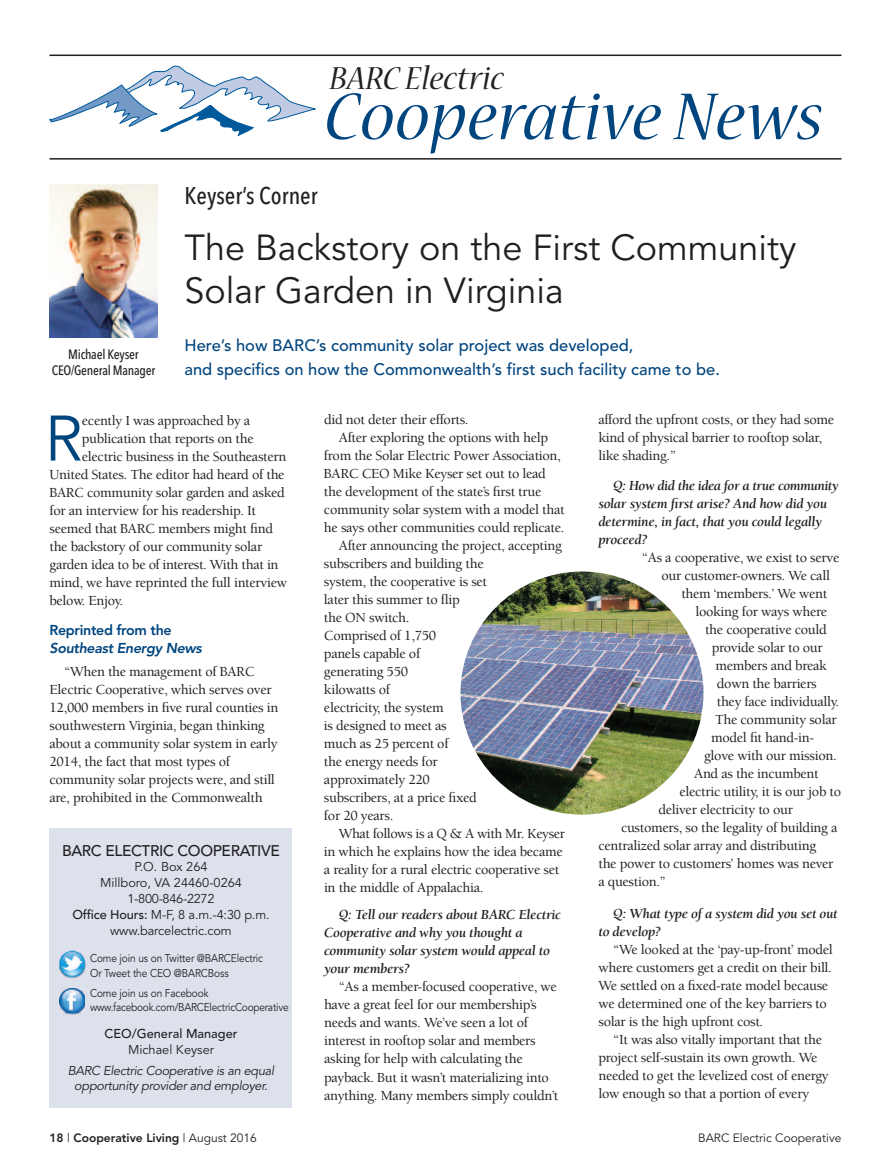
<style>
.page{position:relative;width:891px;height:1175px;background:#fff}
.page>*{position:absolute;margin:0;border:0;box-sizing:border-box;transform-origin:0 0}
.t1{font:italic 75px "Nueva Std";letter-spacing:.01em;color:#01457f}
.t2{font:63.6px "Avenir";color:#01457f}
.t3{font:36px/43.5px "Avenir";color:#231f20}
.t4{font:italic 36px "Nueva Std";color:#231f20}
.t5{font:500 24px "Avenir Next Condensed";color:#231f20}
.t6{font:500 16.5px/24px "Avenir";color:#01457f}
.t7{font:500 15.3px "Avenir";letter-spacing:-.02em;color:#231f20}
.t8{font:500 14.25px/18px "Berkeley";letter-spacing:-.02em;color:#231f20}
.t9{font:italic 700 14.25px/18px "Berkeley";letter-spacing:-.02em;color:#231f20}
.t10{font:italic 800 14.25px "Avenir";letter-spacing:-.025em;color:#01457f}
.t11{font:800 14.25px "Avenir";letter-spacing:-.025em;color:#01457f}
.t12{font:500 13.5px/16.5px "Avenir Next Condensed";letter-spacing:-.02em;color:#231f20;text-align:center}
.t13{font:12.75px/15.8px "Avenir";color:#231f20;text-align:center}
.t14{font:italic 12.75px/15px "Avenir";letter-spacing:-.02em;color:#231f20;text-align:center}
.t15{font:500 12.75px "Avenir";color:#231f20}
.t16{font:800 12px "Avenir";color:#231f20}
.t17{font:12px "Avenir";color:#231f20}
.t18{font:11.25px/14.2px "Avenir";letter-spacing:-.01em;color:#231f20;scale:.9 1}
.s1{font-weight:500}
.s2{font-weight:400}
</style>
<div class="page">
<svg style="left:50px;top:66px;width:265px;height:70px"></svg>
<hr style="left:50px;top:55px;width:792px;height:1px;background:#231f20">
<hr style="left:50px;top:158px;width:792px;height:2px;background:#231f20">
<div style="left:50px;top:828px;width:242px;height:279px;background:#dce1ec"></div>
<img style="left:59px;top:950px;width:27px;height:28px">
<img style="left:59px;top:988px;width:26px;height:26px">
<img style="left:50px;top:184px;width:108px;height:154px">
<img style="left:460px;top:571px;width:244px;height:243px;border-radius:50%">
<h3 class="t4" style="left:329px;top:66px;width:176px">BARC Electric</h3>
<h1 class="t1" style="left:324px;top:89px;width:501px">Cooperative News</h1>
<h3 class="t5" style="left:185px;top:181px;width:135px">Keyser’s Corner</h3>
<h3 class="t3" style="left:184px;top:226px;width:613px">The Backstory on the First Community<br>Solar Garden in Virginia</h3>
<p class="t6" style="left:184px;top:332px;width:537px">Here’s how BARC’s community solar project was developed,<br>and specifics on how the Commonwealth’s first such facility came to be.</p>
<p class="t8" style="left:598px;top:412px;width:237px">afford the upfront costs, or they had some kind of physical barrier to rooftop solar, like shading.”</p>
<p class="t9" style="left:599px;top:478px;width:242px;text-indent:15px">Q: How did the idea for a true community solar system first arise? And how did you determine, in fact, that you could legally proceed?</p>
<p class="t8" style="left:642px;top:550px;width:199px">“As a cooperative, we exist to serve</p>
<p class="t8" style="left:661px;top:568px;width:170px">our customer-owners. We call</p>
<p class="t8" style="left:681px;top:586px;width:147px">them ‘members.’ We went</p>
<p class="t8" style="left:695px;top:604px;width:133px">looking for ways where</p>
<p class="t8" style="left:705px;top:622px;width:123px">the cooperative could</p>
<p class="t8" style="left:712px;top:640px;width:113px">provide solar to our</p>
<p class="t8" style="left:715px;top:658px;width:113px">members and break</p>
<p class="t8" style="left:717px;top:676px;width:101px">down the barriers</p>
<p class="t8" style="left:717px;top:694px;width:124px">they face individually.</p>
<p class="t8" style="left:715px;top:712px;width:123px">The community solar</p>
<p class="t8" style="left:711px;top:730px;width:105px">model fit hand-in-</p>
<p class="t8" style="left:704px;top:748px;width:134px">glove with our mission.</p>
<p class="t8" style="left:694px;top:766px;width:126px">And as the incumbent</p>
<p class="t8" style="left:679px;top:784px;width:163px">electric utility, it is our job to</p>
<p class="t8" style="left:658px;top:802px;width:136px">deliver electricity to our</p>
<p class="t8" style="left:621px;top:820px;width:218px">customers, so the legality of building a</p>
<p class="t8" style="left:598px;top:838px;width:219px">centralized solar array and distributing</p>
<p class="t8" style="left:598px;top:856px;width:237px">the power to customers’ homes was never</p>
<p class="t8" style="left:598px;top:874px;width:69px">a question.”</p>
<p class="t9" style="left:598px;top:905px;width:241px;text-indent:15px">Q: What type of a system did you set out to develop?</p>
<p class="t8" style="left:598px;top:941px;width:236px;text-indent:15px">“We looked at the ‘pay-up-front’ model where customers get a credit on their bill.<br>We settled on a fixed-rate model because we determined one of the key barriers to solar is the high upfront cost.</p>
<p class="t8" style="left:598px;top:1031px;width:232px;text-indent:15px">“It was also vitally important that the project self-sustain its own growth. We needed to get the levelized cost of energy low enough so that a portion of every</p>
<p class="t12" style="left:52px;top:345px;width:105px">Michael Keyser<br>CEO/General Manager</p>
<p class="t8" style="left:324px;top:412px;width:146px">did not deter their efforts.</p>
<p class="t8" style="left:339px;top:430px;width:211px">After exploring the options with help</p>
<p class="t8" style="left:324px;top:448px;width:238px">from the Solar Electric Power Association,</p>
<p class="t8" style="left:324px;top:466px;width:223px">BARC CEO Mike Keyser set out to lead</p>
<p class="t8" style="left:324px;top:484px;width:219px">the development of the state’s first true</p>
<p class="t8" style="left:324px;top:502px;width:242px">community solar system with a model that</p>
<p class="t8" style="left:324px;top:520px;width:242px">he says other communities could replicate.</p>
<p class="t8" style="left:339px;top:538px;width:225px">After announcing the project, accepting</p>
<p class="t8" style="left:324px;top:556px;width:161px">subscribers and building the</p>
<p class="t8" style="left:324px;top:574px;width:165px">system, the cooperative is set</p>
<p class="t8" style="left:324px;top:592px;width:137px">later this summer to flip</p>
<p class="t8" style="left:324px;top:610px;width:87px">the ON switch.</p>
<p class="t8" style="left:324px;top:628px;width:114px">Comprised of 1,750</p>
<p class="t8" style="left:324px;top:646px;width:98px">panels capable of</p>
<p class="t8" style="left:324px;top:664px;width:86px">generating 550</p>
<p class="t8" style="left:324px;top:682px;width:68px">kilowatts of</p>
<p class="t8" style="left:324px;top:700px;width:121px">electricity, the system</p>
<p class="t8" style="left:324px;top:718px;width:124px">is designed to meet as</p>
<p class="t8" style="left:324px;top:736px;width:126px">much as 25 percent of</p>
<p class="t8" style="left:324px;top:754px;width:115px">the energy needs for</p>
<p class="t8" style="left:324px;top:772px;width:108px">approximately 220</p>
<p class="t8" style="left:324px;top:790px;width:154px">subscribers, at a price fixed</p>
<p class="t8" style="left:324px;top:808px;width:71px">for 20 years.</p>
<p class="t8" style="left:339px;top:826px;width:228px">What follows is a Q &amp; A with Mr. Keyser</p>
<p class="t8" style="left:324px;top:844px;width:240px">in which he explains how the idea became</p>
<p class="t8" style="left:324px;top:862px;width:237px">a reality for a rural electric cooperative set</p>
<p class="t8" style="left:324px;top:880px;width:161px">in the middle of Appalachia.</p>
<p class="t9" style="left:324px;top:907px;width:238px;text-indent:15px">Q: Tell our readers about BARC Electric<br>Cooperative and why you thought a community solar system would appeal to your members?</p>
<p class="t8" style="left:324px;top:979px;width:236px;text-indent:15px">“As a member-focused cooperative, we have a great feel for our membership’s needs and wants. We’ve seen a lot of interest in rooftop solar and members asking for help with calculating the payback. But it wasn’t materializing into anything. Many members simply couldn’t</p>
<h2 class="t2" style="left:45px;top:401px;width:39px">R</h2>
<p class="t8" style="left:82px;top:412px;width:170px">ecently I was approached by a</p>
<p class="t8" style="left:82px;top:430px;width:173px">publication that reports on the</p>
<p class="t8" style="left:82px;top:448px;width:206px">electric business in the Southeastern</p>
<p class="t8" style="left:49px;top:466px;width:237px">United States. The editor had heard of the</p>
<p class="t8" style="left:49px;top:484px;width:237px">BARC community solar garden and asked</p>
<p class="t8" style="left:49px;top:502px;width:208px">for an interview for his readership. It</p>
<p class="t8" style="left:49px;top:520px;width:225px">seemed that BARC members might find</p>
<p class="t8" style="left:49px;top:538px;width:214px">the backstory of our community solar</p>
<p class="t8" style="left:49px;top:556px;width:231px">garden idea to be of interest. With that in</p>
<p class="t8" style="left:49px;top:574px;width:239px">mind, we have reprinted the full interview</p>
<p class="t8" style="left:49px;top:592px;width:75px">below. Enjoy.</p>
<p class="t11" style="left:50px;top:618px;width:124px">Reprinted from the</p>
<p class="t10" style="left:50px;top:639px;width:154px">Southeast Energy News</p>
<p class="t8" style="left:49px;top:663px;width:230px;text-indent:15px">“When the management of BARC Electric Cooperative, which serves over 12,000 members in five rural counties in southwestern Virginia, began thinking about a community solar system in early 2014, the fact that most types of community solar projects were, and still are, prohibited in the Commonwealth</p>
<p class="t7" style="left:62px;top:837px;width:219px">BARC ELECTRIC COOPERATIVE</p>
<p class="t13" style="left:72px;top:859px;width:199px">P.O. Box 264<br>Millboro, VA 24460-0264<br>1-800-846-2272<br><span class="s1">Office Hours:</span> M-F, 8 a.m.-4:30 p.m. www.barcelectric.com</p>
<p class="t18" style="left:90px;top:951px;width:194px">Come join us on Twitter @BARCElectric<br>Or Tweet the CEO @BARCBoss</p>
<p class="t18" style="left:90px;top:986px;width:222px">Come join us on Facebook www.facebook.com/BARCElectricCooperative</p>
<p class="t15" style="left:105px;top:1022px;width:134px">CEO/General Manager</p>
<p class="t13" style="left:128px;top:1041px;width:87px">Michael Keyser</p>
<p class="t14" style="left:68px;top:1063px;width:208px">BARC Electric Cooperative is an equal opportunity provider and employer.</p>
<p class="t16" style="left:50px;top:1128px;width:209px">18 <span class="s2">|</span> Cooperative Living <span class="s2">| August 2016</span></p>
<p class="t17" style="left:698px;top:1130px;width:145px">BARC Electric Cooperative</p>
</div>
